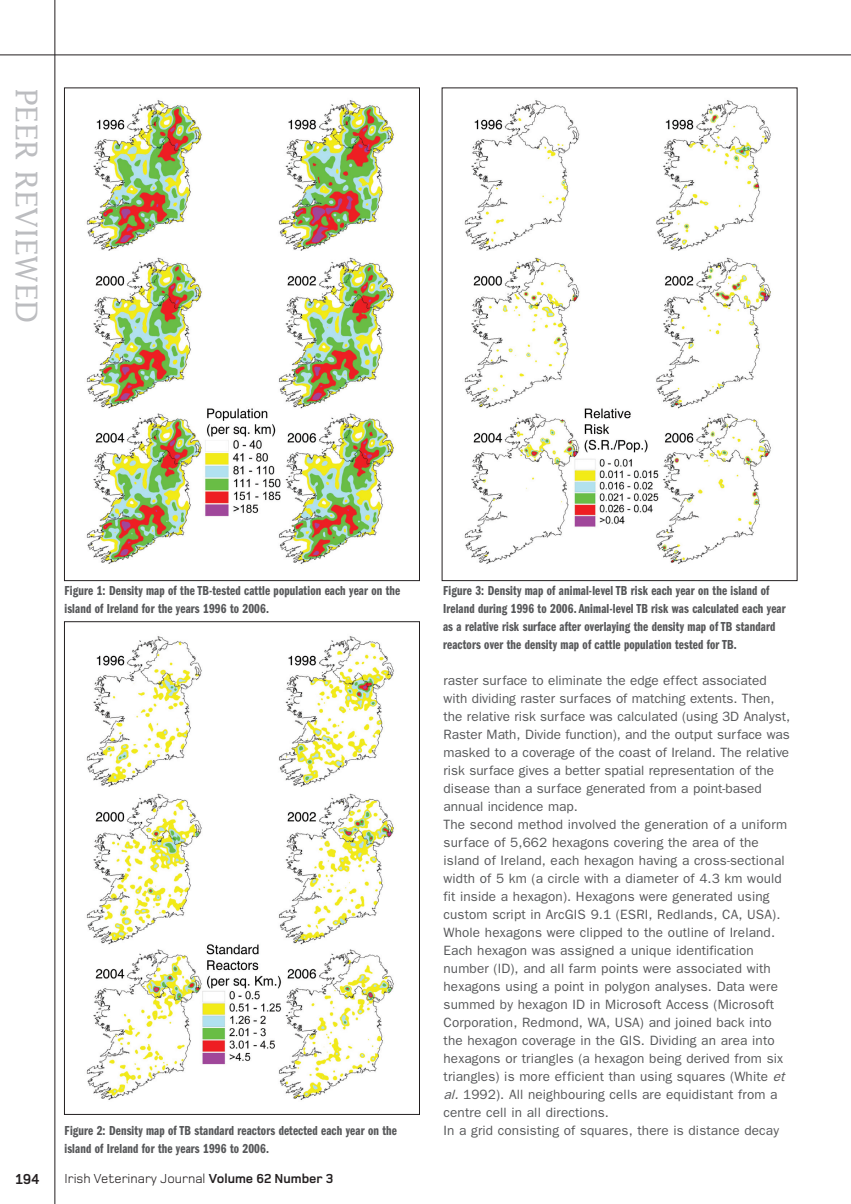
<style>
.page{position:relative;width:851px;height:1204px;background:#fff}
.page>*{position:absolute;margin:0;border:0;box-sizing:border-box;transform-origin:0 0}
.t1{font:30px "Lucida";color:#bcbdc0}
.t2{font:700 15px "Foundry Monoline";color:#231f20}
.t3{font:13.5px/18px "Franklin Gothic";letter-spacing:.01em;color:#57585a}
.t4{font:13.5px/18px "Franklin Gothic Demi Cmpr";letter-spacing:.01em;color:#57585a}
.t5{font:13.5px "Foundry Monoline";color:#231f20}
.s1{font-weight:700}
.s2{font-style:italic}
</style>
<div class="page">
<hr style="left:0;top:55px;width:851px;height:1px;background:#231f20">
<hr style="left:55px;top:0;width:1px;height:1203px;background:#231f20">
<img style="left:86px;top:100px;width:308px;height:464px">
<img style="left:86px;top:636px;width:308px;height:464px">
<img style="left:464px;top:100px;width:307px;height:464px">
<h1 class="t1" style="left:45px;top:88px;width:233px;rotate:90deg">PEER reviewed</h1>
<p class="t4" style="left:64px;top:581px;width:337px">Figure 1: Density map of the TB-tested cattle population each year on the island of Ireland for the years 1996 to 2006.</p>
<p class="t4" style="left:64px;top:1121px;width:334px">Figure 2: Density map of TB standard reactors detected each year on the island of Ireland for the years 1996 to 2006.</p>
<p class="t2" style="left:15px;top:1170px;width:26px">194</p>
<p class="t5" style="left:64px;top:1171px;width:271px">Irish Veterinary Journal <span class="s1">Volume 62 Number 3</span></p>
<p class="t4" style="left:443px;top:581px;width:344px">Figure 3: Density map of animal-level TB risk each year on the island of Ireland during 1996 to 2006. Animal-level TB risk was calculated each year as a relative risk surface after overlaying the density map of TB standard reactors over the density map of cattle population tested for TB.</p>
<p class="t3" style="left:444px;top:671px;width:348px">raster surface to eliminate the edge effect associated with dividing raster surfaces of matching extents. Then, the relative risk surface was calculated (using 3D Analyst, Raster Math, Divide function), and the output surface was masked to a coverage of the coast of Ireland. The relative risk surface gives a better spatial representation of the disease than a surface generated from a point-based annual incidence map.<br>The second method involved the generation of a uniform surface of 5,662 hexagons covering the area of the island of Ireland, each hexagon having a cross-sectional width of 5 km (a circle with a diameter of 4.3 km would fit inside a hexagon). Hexagons were generated using custom script in ArcGIS 9.1 (ESRI, Redlands, CA, USA).<br>Whole hexagons were clipped to the outline of Ireland.<br>Each hexagon was assigned a unique identification number (ID), and all farm points were associated with hexagons using a point in polygon analyses. Data were summed by hexagon ID in Microsoft Access (Microsoft Corporation, Redmond, WA, USA) and joined back into the hexagon coverage in the GIS. Dividing an area into hexagons or triangles (a hexagon being derived from six triangles) is more efficient than using squares (White <span class="s2">et al.</span>1992). All neighbouring cells are equidistant from a centre cell in all directions.<br>In a grid consisting of squares, there is distance decay</p>
</div>
